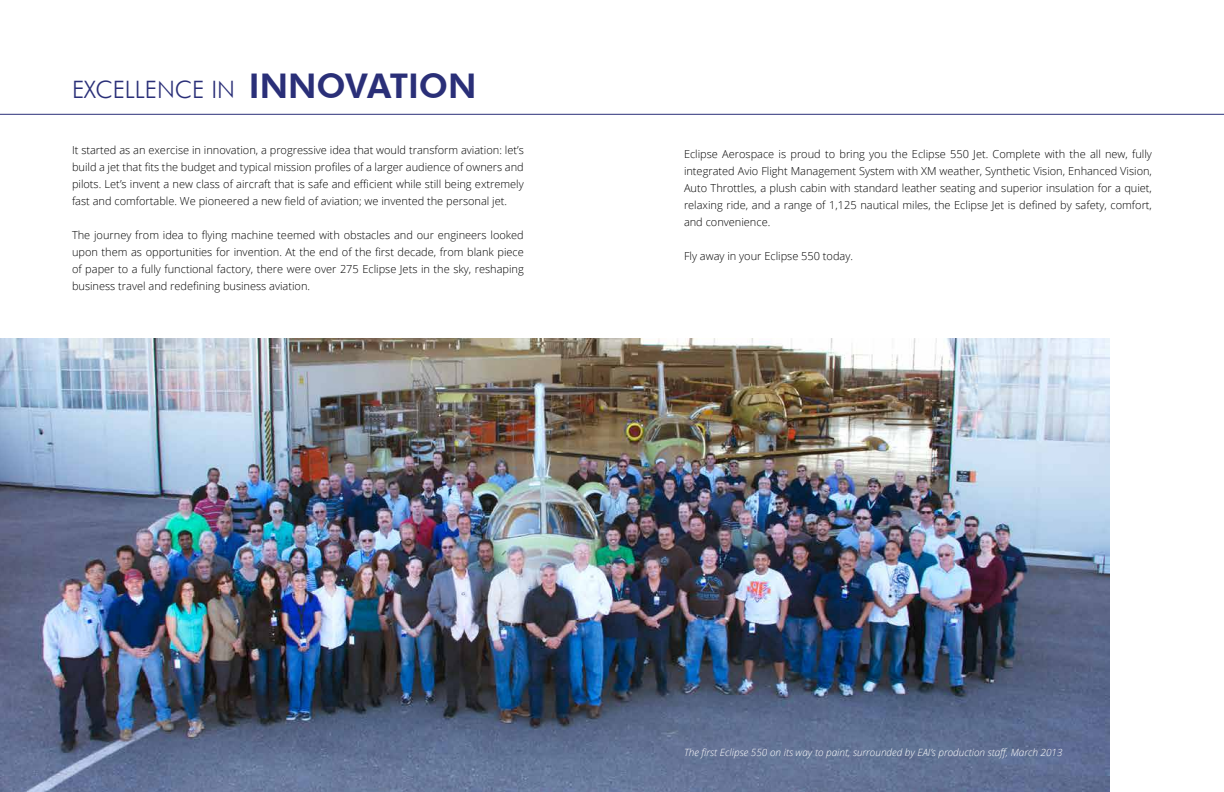
<style>
.page{position:relative;width:1224px;height:792px;background:#fff}
.page>*{position:absolute;margin:0;border:0;box-sizing:border-box;transform-origin:0 0}
.t1{font:300 24px "Futura BT";color:#2a2f78}
.t2{font:300 11px/17px "Open Sans";color:#000;text-align:justify}
.t3{font:italic 300 10px "Open Sans";color:#fff}
.s1{font-weight:800;font-size:34px}
</style>
<div class="page">
<hr style="left:0;top:114px;width:1224px;height:1px;background:#2a2f78">
<img style="left:0;top:339px;width:1110px;height:453px">
<h1 class="t1" style="left:72px;top:75px;width:406px">EXCELLENCE IN <span class="s1">INNOVATION</span></h1>
<p class="t2" style="left:72px;top:141px;width:453px">It started as an exercise in innovation, a progressive idea that would transform aviation: let’s build a jet that fits the budget and typical mission profiles of a larger audience of owners and pilots. Let’s invent a new class of aircraft that is safe and efficient while still being extremely fast and comfortable. We pioneered a new field of aviation; we invented the personal jet.</p>
<p class="t2" style="left:72px;top:226px;width:453px">The journey from idea to flying machine teemed with obstacles and our engineers looked upon them as opportunities for invention. At the end of the first decade, from blank piece of paper to a fully functional factory, there were over 275 Eclipse Jets in the sky, reshaping business travel and redefining business aviation.</p>
<p class="t2" style="left:684px;top:145px;width:470px">Eclipse Aerospace is proud to bring you the Eclipse 550 Jet. Complete with the all new, fully integrated Avio Flight Management System with XM weather, Synthetic Vision, Enhanced Vision, Auto Throttles, a plush cabin with standard leather seating and superior insulation for a quiet, relaxing ride, and a range of 1,125 nautical miles, the Eclipse Jet is defined by safety, comfort, and convenience.</p>
<p class="t2" style="left:684px;top:247px;width:171px">Fly away in your Eclipse 550 today.</p>
<p class="t3" style="left:684px;top:745px;width:380px">The first Eclipse 550 on its way to paint, surrounded by EAI’s production staff, March 2013</p>
</div>
